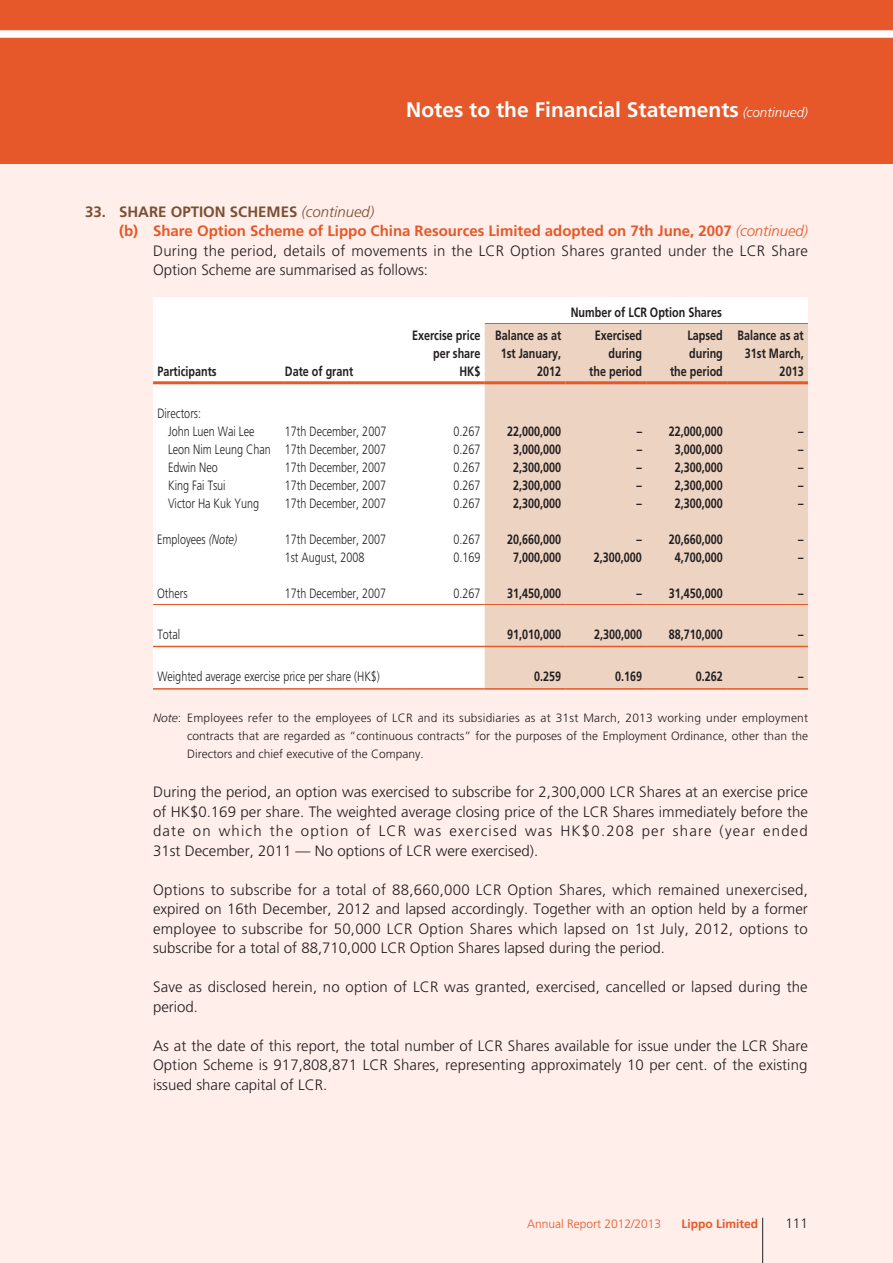
<style>
.page{position:relative;width:893px;height:1263px;background:#ffeee9}
.page>*{position:absolute;margin:0;border:0;box-sizing:border-box;transform-origin:0 0}
.t1{font:700 21px "Frutiger LT Std";color:#fff}
.t2{font:300 15px/19.5px "Frutiger LT Std";color:#231f20;text-align:justify}
.t3{font:700 15px "Frutiger LT Std";color:#e65829}
.t4{font:700 15px "Frutiger LT Std";color:#7b4f33}
.t5{font:300 13.65px "Frutiger LT Std";color:#231f20}
.t6{font:700 13.5px/18px "Frutiger LT Std";color:#231f20;text-align:right;scale:.8 1}
.t7{font:300 13.5px/18px "Frutiger LT Std";color:#231f20;scale:.8 1}
.t8{font:300 12.15px "Frutiger LT Std";color:#e65829}
.t9{font:700 12.15px "Frutiger LT Std";color:#e65829}
.t10{font:300 12px/18px "Frutiger LT Std";color:#231f20;text-align:justify}
.s1{font-weight:300;font-style:italic;font-size:13.5px}
.s2{font-weight:300;font-style:italic}
.s3{font-style:italic}
</style>
<div class="page">
<div style="left:0;top:0;width:893px;height:163px;background:#e65829"></div>
<div style="left:0;top:30px;width:893px;height:8px;background:#fff"></div>
<hr style="left:762px;top:1218px;width:1px;height:45px;background:#231f20">
<div style="left:153px;top:297px;width:655px;height:391px;background:#fff"></div>
<div style="left:485px;top:324px;width:323px;height:364px;background:#edd3c1"></div>
<hr style="left:485px;top:323px;width:323px;height:1px;background:#e65829">
<hr style="left:153px;top:381px;width:132px;height:3px;background:#e65829">
<hr style="left:285px;top:381px;width:119px;height:3px;background:#e65829">
<hr style="left:404px;top:381px;width:81px;height:3px;background:#e65829">
<hr style="left:485px;top:381px;width:81px;height:3px;background:#e65829">
<hr style="left:566px;top:381px;width:80px;height:3px;background:#e65829">
<hr style="left:646px;top:381px;width:81px;height:3px;background:#e65829">
<hr style="left:727px;top:381px;width:81px;height:3px;background:#e65829">
<hr style="left:153px;top:604px;width:132px;height:1px;background:#e65829">
<hr style="left:285px;top:604px;width:119px;height:1px;background:#e65829">
<hr style="left:404px;top:604px;width:81px;height:1px;background:#e65829">
<hr style="left:485px;top:604px;width:81px;height:1px;background:#e65829">
<hr style="left:566px;top:604px;width:80px;height:1px;background:#e65829">
<hr style="left:646px;top:604px;width:81px;height:1px;background:#e65829">
<hr style="left:727px;top:604px;width:81px;height:1px;background:#e65829">
<hr style="left:153px;top:646px;width:132px;height:1px;background:#e65829">
<hr style="left:285px;top:646px;width:119px;height:1px;background:#e65829">
<hr style="left:404px;top:646px;width:81px;height:1px;background:#e65829">
<hr style="left:485px;top:646px;width:81px;height:1px;background:#e65829">
<hr style="left:566px;top:646px;width:80px;height:1px;background:#e65829">
<hr style="left:646px;top:646px;width:81px;height:1px;background:#e65829">
<hr style="left:727px;top:646px;width:81px;height:1px;background:#e65829">
<hr style="left:153px;top:688px;width:132px;height:2px;background:#e65829">
<hr style="left:285px;top:688px;width:119px;height:2px;background:#e65829">
<hr style="left:404px;top:688px;width:81px;height:2px;background:#e65829">
<hr style="left:485px;top:688px;width:81px;height:2px;background:#e65829">
<hr style="left:566px;top:688px;width:80px;height:2px;background:#e65829">
<hr style="left:646px;top:688px;width:81px;height:2px;background:#e65829">
<hr style="left:727px;top:688px;width:81px;height:2px;background:#e65829">
<h1 class="t1" style="left:406px;top:97px;width:403px">Notes to the Financial Statements <span class="s1">(continued)</span></h1>
<p class="t4" style="left:85px;top:203px;width:291px">33. SHARE OPTION SCHEMES <span class="s2">(continued)</span></p>
<p class="t3" style="left:119px;top:222px;width:691px">(b) Share Option Scheme of Lippo China Resources Limited adopted on 7th June, 2007 <span class="s2">(continued)</span></p>
<p class="t2" style="left:153px;top:241px;width:656px">During the period, details of movements in the LCR Option Shares granted under the LCR Share</p>
<p class="t2" style="left:153px;top:260px;width:277px">Option Scheme are summarised as follows:</p>
<p class="t6" style="left:571px;top:303px;width:191px">Number of LCR Option Shares</p>
<p class="t6" style="left:157px;top:362px;width:76px">Participants</p>
<p class="t6" style="left:285px;top:362px;width:87px">Date of grant</p>
<p class="t6" style="left:412px;top:326px;width:87px">Exercise price per share<br>HK$</p>
<p class="t6" style="left:495px;top:326px;width:84px">Balance as at<br>1st January,<br>2012</p>
<p class="t6" style="left:589px;top:326px;width:68px">Exercised during the period</p>
<p class="t6" style="left:670px;top:326px;width:68px">Lapsed during the period</p>
<p class="t6" style="left:738px;top:326px;width:84px">Balance as at<br>31st March,<br>2013</p>
<p class="t7" style="left:168px;top:404px;width:110px;text-indent:-11px">Directors:<br>John Luen Wai Lee</p>
<p class="t7" style="left:285px;top:422px;width:128px">17th December, 2007</p>
<p class="t7" style="left:453px;top:422px;width:35px">0.267</p>
<p class="t6" style="left:507px;top:422px;width:69px">22,000,000</p>
<p class="t6" style="left:637px;top:422px;width:109px">– 22,000,000</p>
<p class="t6" style="left:798px;top:422px;width:8px">–</p>
<p class="t7" style="left:168px;top:440px;width:274px">Leon Nim Leung Chan 17th December, 2007</p>
<p class="t7" style="left:453px;top:440px;width:35px">0.267</p>
<p class="t6" style="left:513px;top:440px;width:62px">3,000,000</p>
<p class="t6" style="left:637px;top:440px;width:8px">–</p>
<p class="t6" style="left:675px;top:440px;width:62px">3,000,000</p>
<p class="t6" style="left:798px;top:440px;width:8px">–</p>
<p class="t7" style="left:168px;top:458px;width:64px">Edwin Neo</p>
<p class="t7" style="left:285px;top:458px;width:128px">17th December, 2007</p>
<p class="t7" style="left:453px;top:458px;width:35px">0.267</p>
<p class="t6" style="left:513px;top:458px;width:62px">2,300,000</p>
<p class="t6" style="left:637px;top:458px;width:8px">–</p>
<p class="t6" style="left:675px;top:458px;width:62px">2,300,000</p>
<p class="t6" style="left:798px;top:458px;width:8px">–</p>
<p class="t7" style="left:168px;top:476px;width:74px">King Fai Tsui</p>
<p class="t7" style="left:285px;top:476px;width:128px">17th December, 2007</p>
<p class="t7" style="left:453px;top:476px;width:35px">0.267</p>
<p class="t6" style="left:513px;top:476px;width:62px">2,300,000</p>
<p class="t6" style="left:637px;top:476px;width:8px">–</p>
<p class="t6" style="left:675px;top:476px;width:62px">2,300,000</p>
<p class="t6" style="left:798px;top:476px;width:8px">–</p>
<p class="t7" style="left:168px;top:494px;width:116px">Victor Ha Kuk Yung</p>
<p class="t7" style="left:285px;top:494px;width:128px">17th December, 2007</p>
<p class="t7" style="left:453px;top:494px;width:35px">0.267</p>
<p class="t6" style="left:513px;top:494px;width:62px">2,300,000</p>
<p class="t6" style="left:637px;top:494px;width:8px">–</p>
<p class="t6" style="left:675px;top:494px;width:62px">2,300,000</p>
<p class="t6" style="left:798px;top:494px;width:8px">–</p>
<p class="t7" style="left:157px;top:530px;width:101px">Employees <span class="s3">(Note)</span></p>
<p class="t7" style="left:285px;top:530px;width:128px">17th December, 2007</p>
<p class="t7" style="left:453px;top:530px;width:35px">0.267</p>
<p class="t6" style="left:507px;top:530px;width:69px">20,660,000</p>
<p class="t6" style="left:637px;top:530px;width:109px">– 20,660,000</p>
<p class="t6" style="left:798px;top:530px;width:8px">–</p>
<p class="t7" style="left:285px;top:548px;width:101px">1st August, 2008</p>
<p class="t7" style="left:453px;top:548px;width:35px">0.169</p>
<p class="t6" style="left:513px;top:548px;width:62px">7,000,000</p>
<p class="t6" style="left:594px;top:548px;width:62px">2,300,000</p>
<p class="t6" style="left:675px;top:548px;width:62px">4,700,000</p>
<p class="t6" style="left:798px;top:548px;width:8px">–</p>
<p class="t7" style="left:157px;top:584px;width:40px">Others</p>
<p class="t7" style="left:285px;top:584px;width:128px">17th December, 2007</p>
<p class="t7" style="left:453px;top:584px;width:35px">0.267</p>
<p class="t6" style="left:507px;top:584px;width:69px">31,450,000</p>
<p class="t6" style="left:636px;top:584px;width:109px">– 31,450,000</p>
<p class="t6" style="left:798px;top:584px;width:8px">–</p>
<p class="t7" style="left:157px;top:625px;width:30px">Total</p>
<p class="t6" style="left:507px;top:625px;width:69px">91,010,000</p>
<p class="t6" style="left:594px;top:625px;width:62px">2,300,000</p>
<p class="t6" style="left:669px;top:625px;width:69px">88,710,000</p>
<p class="t6" style="left:798px;top:625px;width:8px">–</p>
<p class="t7" style="left:157px;top:667px;width:280px">Weighted average exercise price per share (HK$)</p>
<p class="t6" style="left:534px;top:667px;width:35px">0.259</p>
<p class="t6" style="left:615px;top:667px;width:35px">0.169</p>
<p class="t6" style="left:696px;top:667px;width:35px">0.262</p>
<p class="t6" style="left:798px;top:667px;width:8px">–</p>
<p class="t10" style="left:187px;top:709px;width:623px;text-indent:-34px"><span class="s3">Note</span>: Employees refer to the employees of LCR and its subsidiaries as at 31st March, 2013 working under employment contracts that are regarded as “continuous contracts” for the purposes of the Employment Ordinance, other than the Directors and chief executive of the Company.</p>
<p class="t2" style="left:153px;top:782px;width:656px">During the period, an option was exercised to subscribe for 2,300,000 LCR Shares at an exercise price of HK$0.169 per share. The weighted average closing price of the LCR Shares immediately before the date on which the option of LCR was exercised was HK$0.208 per share (year ended 31st December, 2011 — No options of LCR were exercised).</p>
<p class="t2" style="left:153px;top:880px;width:656px">Options to subscribe for a total of 88,660,000 LCR Option Shares, which remained unexercised, expired on 16th December, 2012 and lapsed accordingly. Together with an option held by a former employee to subscribe for 50,000 LCR Option Shares which lapsed on 1st July, 2012, options to subscribe for a total of 88,710,000 LCR Option Shares lapsed during the period.</p>
<p class="t2" style="left:153px;top:977px;width:656px">Save as disclosed herein, no option of LCR was granted, exercised, cancelled or lapsed during the period.</p>
<p class="t2" style="left:153px;top:1036px;width:656px">As at the date of this report, the total number of LCR Shares available for issue under the LCR Share Option Scheme is 917,808,871 LCR Shares, representing approximately 10 per cent. of the existing issued share capital of LCR.</p>
<p class="t8" style="left:527px;top:1217px;width:136px">Annual Report 2012/2013</p>
<p class="t9" style="left:681px;top:1217px;width:78px">Lippo Limited</p>
<p class="t5" style="left:785px;top:1216px;width:24px">111</p>
</div>
